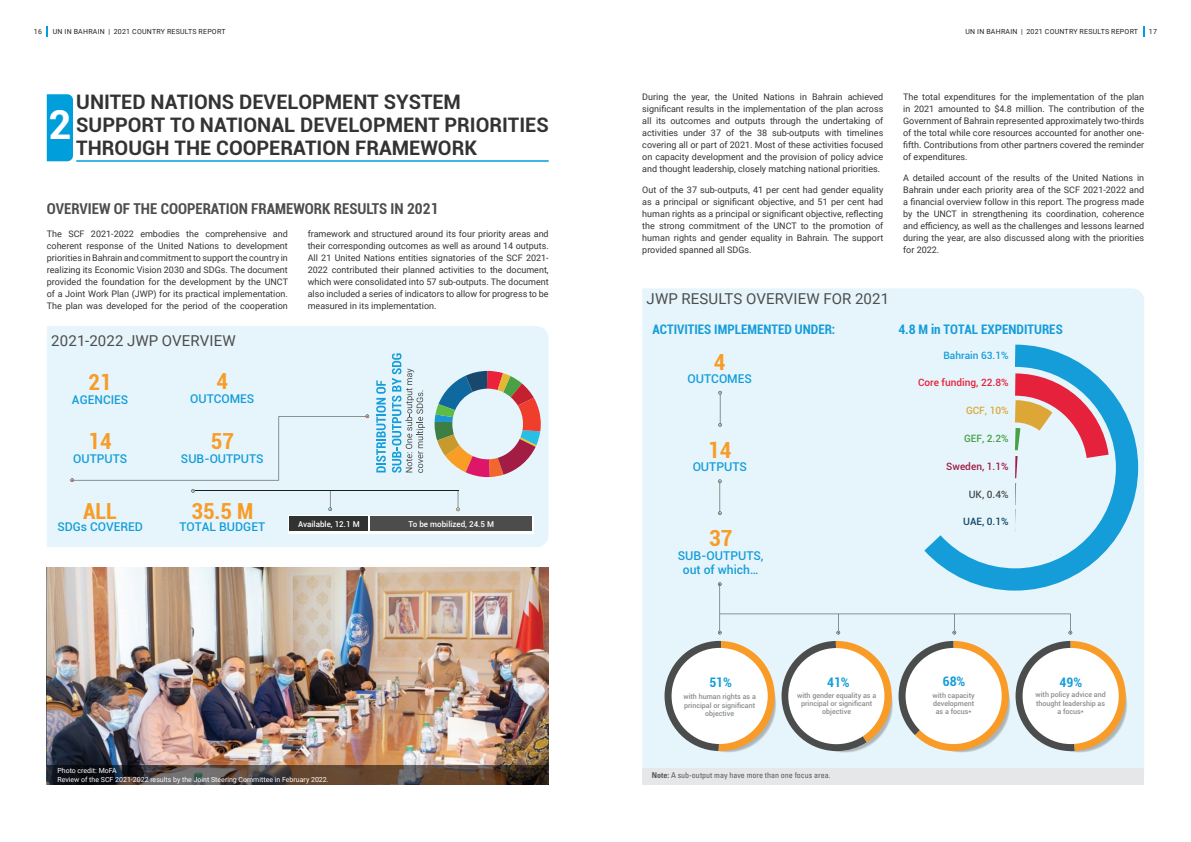
<style>
.page{position:relative;width:1191px;height:842px;background:#fff}
.page>*{position:absolute;margin:0;border:0;box-sizing:border-box;transform-origin:0 0}
.Section_Headline_Bah{font:700 40px "Roboto";color:#fff}
.t1{font:700 condensed 22.2px "Roboto";color:#f89c27}
.t2{font:700 condensed 22.1px "Roboto";color:#f89c27}
.Section_Headline_Bah-2{font:700 20px/23px "Roboto";color:#333}
.sub_header_big_2_col{font:700 condensed 15px "Roboto";color:#4d4d4d}
.sub_header_big{font:15px "Roboto";letter-spacing:.01em;color:#4d4d4d}
.t3{font:700 condensed 13.1px "Roboto";color:#159dd9}
.t4{font:500 12.1px/14.2px "Roboto";color:#159dd9;text-align:center}
.t5{font:500 10.1px "Roboto";color:#e6213b}
.t6{font:500 10.1px "Roboto";color:#159dd9}
.t7{font:500 10.1px "Roboto";color:#a11c42}
.t8{font:500 10.1px "Roboto";color:#48a046}
.t9{font:500 10.1px "Roboto";color:#124769}
.t10{font:500 10.1px "Roboto";color:#dda73a}
.t11{font:500 10.1px "Roboto";color:#4b4c4c}
.Body-Text_Bahrain{font:9px/12px "Roboto";color:#333;text-align:justify}
.SOURCE{font:condensed 8px "Univers LT Std";color:#57585a}
.t12{font:500 8px "Roboto";color:#fff}
.t13{font:500 7.1px/8.3px "Roboto";color:#898b8e;text-align:center}
.t14{font:7px "Roboto";color:#fff}
.t15{font:7px "Roboto";letter-spacing:.035em;color:#231f20}
.s1{font-weight:700}
</style>
<div class="page">
<div style="left:642px;top:288px;width:502px;height:496px;background:#e6f5fb"></div>
<div style="left:47px;top:326px;width:501px;height:221px;background:#e6f5fb"></div>
<img style="left:47px;top:567px;width:502px;height:198px">
<div style="left:288px;top:515px;width:246px;height:18px;background:#fff"></div>
<div style="left:290px;top:516px;width:78px;height:15px;background:#313232"></div>
<div style="left:370px;top:516px;width:162px;height:15px;background:#4c4c4c"></div>
<svg style="left:376px;top:380px;width:10px;height:92px"></svg>
<svg style="left:392px;top:353px;width:33px;height:120px;background:#bddae6"></svg>
<svg style="left:434px;top:371px;width:107px;height:106px;background:#c2b3b2"></svg>
<hr style="left:195px;top:491px;width:263px;height:1px;background:#1c1d1d">
<svg style="left:456px;top:491px;width:4px;height:20px"></svg>
<svg style="left:328px;top:491px;width:4px;height:20px"></svg>
<div style="left:70px;top:414px;width:299px;height:68px;background:#e6f5fb"></div>
<svg style="left:191px;top:489px;width:4px;height:4px"></svg>
<svg style="left:47px;top:765px;width:502px;height:19px;background:#4b3d36"></svg>
<div style="left:642px;top:768px;width:501px;height:16px;background:#e6e7e9"></div>
<svg style="left:901px;top:333px;width:239px;height:269px;background:#c6e7f5"></svg>
<svg style="left:993px;top:362px;width:129px;height:181px;background:#c3cbd8"></svg>
<svg style="left:718px;top:582px;width:354px;height:52px;background:#ddeff7"></svg>
<svg style="left:718px;top:391px;width:4px;height:36px"></svg>
<svg style="left:718px;top:479px;width:3px;height:36px"></svg>
<svg style="left:664px;top:641px;width:110px;height:110px;background:#c5b8a0"></svg>
<div style="left:671px;top:648px;width:96px;height:96px;background:#fff;border-radius:50%"></div>
<svg style="left:781px;top:641px;width:110px;height:110px;background:#beb4a1"></svg>
<div style="left:788px;top:648px;width:96px;height:96px;background:#fff;border-radius:50%"></div>
<svg style="left:898px;top:641px;width:110px;height:110px;background:#cfbc9e"></svg>
<div style="left:905px;top:648px;width:96px;height:96px;background:#fff;border-radius:50%"></div>
<svg style="left:1015px;top:641px;width:110px;height:110px;background:#c4b7a0"></svg>
<div style="left:1022px;top:648px;width:96px;height:96px;background:#fff;border-radius:50%"></div>
<hr style="left:76px;top:160px;width:473px;height:2px;background:#009edb">
<div style="left:47px;top:94px;width:26px;height:67px;background:#009edb"></div>
<p class="t15" style="left:34px;top:27px;width:10px">16</p>
<p class="t15" style="left:53px;top:27px;width:174px">UN IN BAHRAIN | 2021 COUNTRY RESULTS REPORT</p>
<p class="t15" style="left:965px;top:27px;width:174px">UN IN BAHRAIN | 2021 COUNTRY RESULTS REPORT</p>
<p class="t15" style="left:1148px;top:27px;width:10px">17</p>
<p class="Section_Headline_Bah-2" style="left:76px;top:89px;width:474px">UNITED NATIONS DEVELOPMENT SYSTEM<br>SUPPORT TO NATIONAL DEVELOPMENT PRIORITIES<br>THROUGH THE COOPERATION FRAMEWORK</p>
<p class="Section_Headline_Bah" style="left:48px;top:97px;width:24px">2</p>
<p class="sub_header_big_2_col" style="left:47px;top:198px;width:393px">OVERVIEW OF THE COOPERATION FRAMEWORK RESULTS IN 2021</p>
<p class="Body-Text_Bahrain" style="left:47px;top:228px;width:243px">The SCF 2021-2022 embodies the comprehensive and coherent response of the United Nations to development priorities in Bahrain and commitment to support the country in realizing its Economic Vision 2030 and SDGs. The document provided the foundation for the development by the UNCT of a Joint Work Plan (JWP) for its practical implementation.<br>The plan was developed for the period of the cooperation</p>
<p class="Body-Text_Bahrain" style="left:308px;top:228px;width:242px">framework and structured around its four priority areas and their corresponding outcomes as well as around 14 outputs.<br>All 21 United Nations entities signatories of the SCF 2021- 2022 contributed their planned activities to the document, which were consolidated into 57 sub-outputs. The document also included a series of indicators to allow for progress to be measured in its implementation.</p>
<p class="sub_header_big" style="left:51px;top:330px;width:186px">2021-2022 JWP OVERVIEW</p>
<p class="t2" style="left:89px;top:367px;width:25px">21</p>
<p class="t4" style="left:72px;top:393px;width:58px">AGENCIES</p>
<p class="t2" style="left:89px;top:425px;width:25px">14</p>
<p class="t4" style="left:73px;top:451px;width:55px">OUTPUTS</p>
<p class="t2" style="left:216px;top:365px;width:13px">4</p>
<p class="t4" style="left:190px;top:391px;width:66px">OUTCOMES</p>
<p class="t2" style="left:211px;top:426px;width:25px">57</p>
<p class="t4" style="left:181px;top:452px;width:84px">SUB-OUTPUTS</p>
<p class="t2" style="left:191px;top:496px;width:63px">35.5 M</p>
<p class="t4" style="left:179px;top:519px;width:87px">TOTAL BUDGET</p>
<p class="t2" style="left:83px;top:496px;width:35px">ALL</p>
<p class="t4" style="left:57px;top:519px;width:87px">SDGs COVERED</p>
<p class="t12" style="left:298px;top:519px;width:63px">Available, 12.1 M</p>
<p class="t12" style="left:408px;top:519px;width:87px">To be mobilized, 24.5 M</p>
<p class="t14" style="left:57px;top:765px;width:61px">Photo credit: MoFA</p>
<p class="t14" style="left:57px;top:774px;width:273px">Review of the SCF 2021-2022 results by the Joint Steering Committee in February 2022.</p>
<p class="Body-Text_Bahrain" style="left:642px;top:91px;width:242px">During the year, the United Nations in Bahrain achieved significant results in the implementation of the plan across all its outcomes and outputs through the undertaking of activities under 37 of the 38 sub-outputs with timelines covering all or part of 2021. Most of these activities focused on capacity development and the provision of policy advice and thought leadership, closely matching national priorities.</p>
<p class="Body-Text_Bahrain" style="left:642px;top:183px;width:242px">Out of the 37 sub-outputs, 41 per cent had gender equality as a principal or significant objective, and 51 per cent had human rights as a principal or significant objective, reflecting the strong commitment of the UNCT to the promotion of human rights and gender equality in Bahrain. The support provided spanned all SDGs.</p>
<p class="sub_header_big" style="left:646px;top:288px;width:244px">JWP RESULTS OVERVIEW FOR 2021</p>
<p class="Body-Text_Bahrain" style="left:903px;top:91px;width:242px">The total expenditures for the implementation of the plan in 2021 amounted to $4.8 million. The contribution of the Government of Bahrain represented approximately two-thirds of the total while core resources accounted for another one&shy;fifth. Contributions from other partners covered the reminder of expenditures.</p>
<p class="Body-Text_Bahrain" style="left:903px;top:171px;width:242px">A detailed account of the results of the United Nations in Bahrain under each priority area of the SCF 2021-2022 and a financial overview follow in this report. The progress made by the UNCT in strengthening its coordination, coherence and efficiency, as well as the challenges and lessons learned during the year, are also discussed along with the priorities for 2022.</p>
<p class="t3" style="left:652px;top:320px;width:184px">ACTIVITIES IMPLEMENTED UNDER:</p>
<p class="t3" style="left:898px;top:320px;width:166px">4.8 M in TOTAL EXPENDITURES</p>
<p class="t1" style="left:714px;top:346px;width:13px">4</p>
<p class="t4" style="left:687px;top:371px;width:66px">OUTCOMES</p>
<p class="t1" style="left:708px;top:434px;width:25px">14</p>
<p class="t4" style="left:692px;top:459px;width:56px">OUTPUTS</p>
<p class="t1" style="left:709px;top:522px;width:25px">37</p>
<p class="t4" style="left:678px;top:548px;width:87px">SUB-OUTPUTS, out of which…</p>
<p class="t6" style="left:943px;top:348px;width:67px">Bahrain 63.1%</p>
<p class="t5" style="left:918px;top:376px;width:92px">Core funding, 22.8%</p>
<p class="t10" style="left:966px;top:403px;width:44px">GCF, 10%</p>
<p class="t8" style="left:964px;top:431px;width:46px">GEF, 2.2%</p>
<p class="t7" style="left:946px;top:459px;width:64px">Sweden, 1.1%</p>
<p class="t11" style="left:968px;top:487px;width:41px">UK, 0.4%</p>
<p class="t9" style="left:963px;top:515px;width:47px">UAE, 0.1%</p>
<p class="t3" style="left:709px;top:673px;width:24px">51%</p>
<p class="t3" style="left:827px;top:673px;width:24px">41%</p>
<p class="t3" style="left:942px;top:672px;width:24px">68%</p>
<p class="t3" style="left:1059px;top:673px;width:24px">49%</p>
<p class="t13" style="left:683px;top:692px;width:74px">with human rights as a principal or significant objective</p>
<p class="t13" style="left:797px;top:690px;width:81px">with gender equality as a principal or significant objective</p>
<p class="t13" style="left:932px;top:690px;width:44px">with capacity development as a focus*</p>
<p class="t13" style="left:1035px;top:690px;width:72px">with policy advice and thought leadership as a focus*</p>
<p class="SOURCE" style="left:652px;top:770px;width:180px"><span class="s1">Note:</span> A sub-output may have more than one focus area.</p>
</div>
